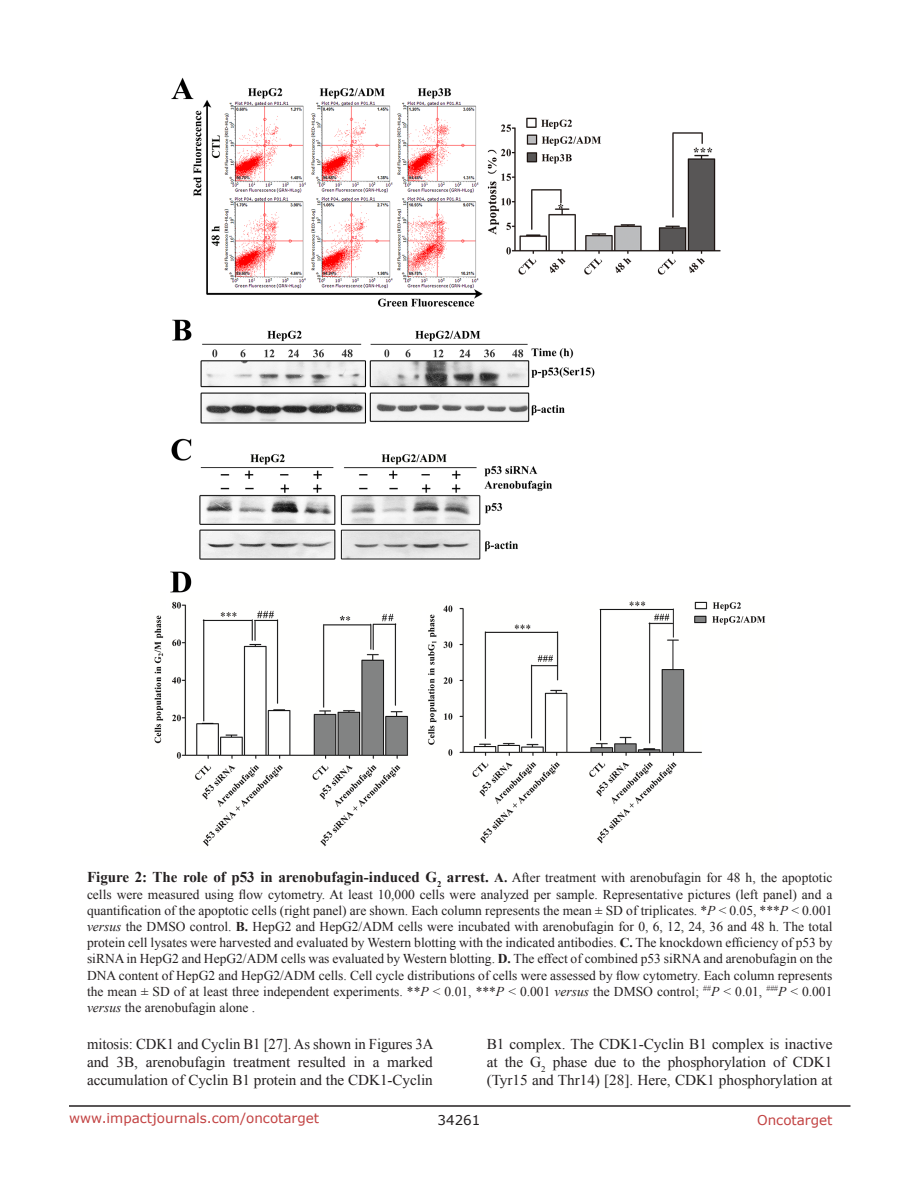
<style>
.page{position:relative;width:918px;height:1188px;background:#fff}
.page>*{position:absolute;margin:0;border:0;box-sizing:border-box;transform-origin:0 0}
.BodyText{font:15px/18px "Times New Roman";letter-spacing:-.005em;color:#231f20;text-align:justify}
.FigureText{font:700 15px "Times New Roman";color:#231f20}
.FigureText-2{font:13.5px/16.2px "Times New Roman";color:#231f20;text-align:justify}
.t1{font:13.5px "Verdana";color:#c24141}
.t2{font:13.5px "Verdana";color:#231f20}
.s1{font-size:13.5px}
.s2{font-weight:400;font-size:13.5px}
.s3{font-style:italic}
.s4{font-weight:700}
</style>
<div class="page">
<hr style="left:69px;top:1105px;width:781px;height:2px;background:#231f20">
<img style="left:154px;top:77px;width:612px;height:770px">
<p class="FigureText" style="left:87px;top:867px;width:747px">Figure 2: The role of p53 in arenobufagin-induced G<sub>2</sub> arrest. <span class="s1">A.</span> <span class="s2">After treatment with arenobufagin for 48 h, the apoptotic</span></p>
<p class="FigureText-2" style="left:87px;top:886px;width:747px">cells were measured using flow cytometry. At least 10,000 cells were analyzed per sample. Representative pictures (left panel) and a quantification of the apoptotic cells (right panel) are shown. Each column represents the mean ± SD of triplicates. *<span class="s3">P</span> &lt; 0.05, ***<span class="s3">P</span> &lt; 0.001 <span class="s3">versus</span> the DMSO control. <span class="s4">B.</span> HepG2 and HepG2/ADM cells were incubated with arenobufagin for 0, 6, 12, 24, 36 and 48 h. The total protein cell lysates were harvested and evaluated by Western blotting with the indicated antibodies. <span class="s4">C.</span> The knockdown efficiency of p53 by siRNA in HepG2 and HepG2/ADM cells was evaluated by Western blotting. <span class="s4">D.</span> The effect of combined p53 siRNA and arenobufagin on the DNA content of HepG2 and HepG2/ADM cells. Cell cycle distributions of cells were assessed by flow cytometry. Each column represents the mean ± SD of at least three independent experiments. **<span class="s3">P</span> &lt; 0.01, ***<span class="s3">P</span> &lt; 0.001 <span class="s3">versus</span> the DMSO control; <sup>##</sup><span class="s3">P</span> &lt; 0.01, <sup>###</sup><span class="s3">P</span> &lt; 0.001 <span class="s3">versus</span> the arenobufagin alone .</p>
<p class="BodyText" style="left:87px;top:1035px;width:348px">mitosis: CDK1 and Cyclin B1 [27]. As shown in Figures 3A and 3B, arenobufagin treatment resulted in a marked accumulation of Cyclin B1 protein and the CDK1-Cyclin</p>
<p class="BodyText" style="left:487px;top:1035px;width:347px">B1 complex. The CDK1-Cyclin B1 complex is inactive at the G<sub>2</sub> phase due to the phosphorylation of CDK1 (Tyr15 and Thr14) [28]. Here, CDK1 phosphorylation at</p>
<p class="t1" style="left:69px;top:1109px;width:252px">www.impactjournals.com/oncotarget</p>
<p class="t2" style="left:438px;top:1111px;width:44px">34261</p>
<p class="t1" style="left:757px;top:1111px;width:77px">Oncotarget</p>
</div>
